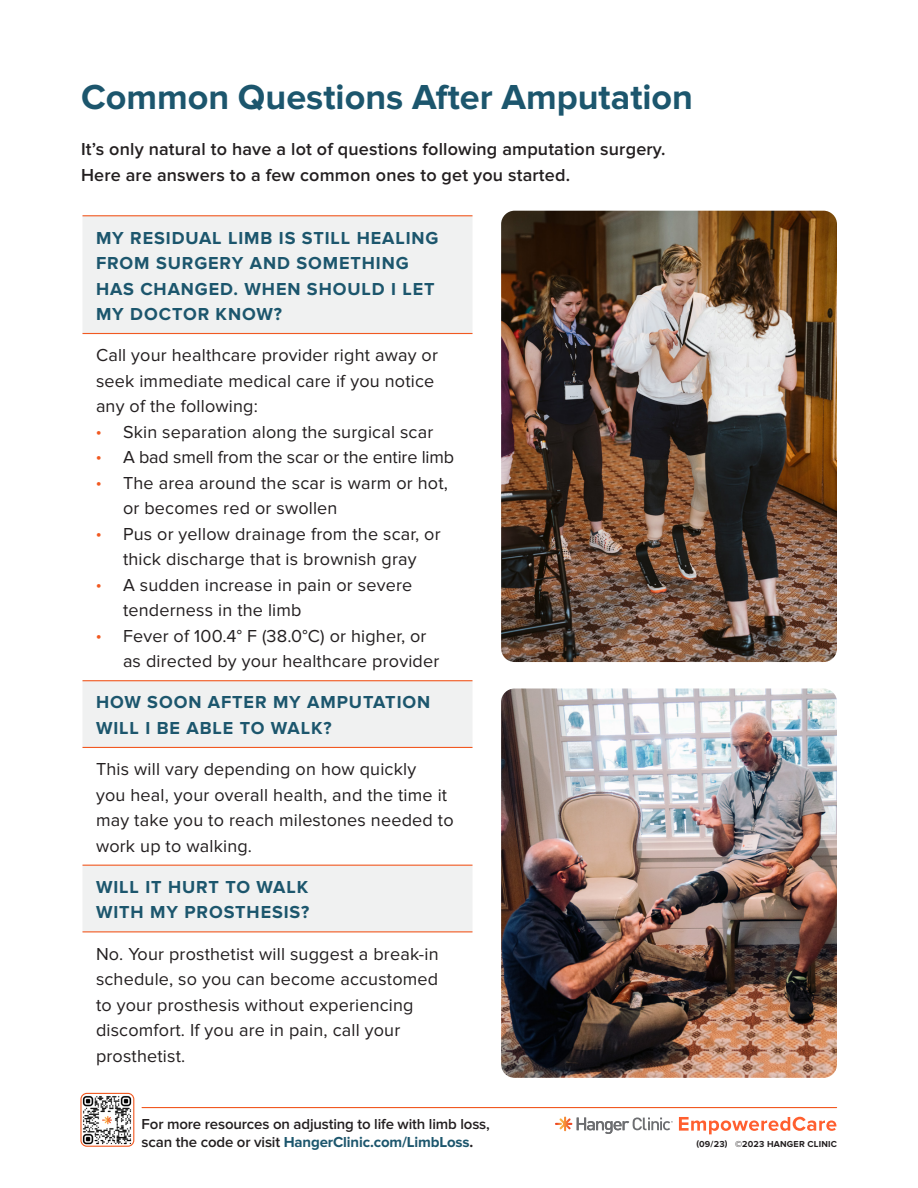
<style>
.page{position:relative;width:918px;height:1188px;background:#fff}
.page>*{position:absolute;margin:0;border:0;box-sizing:border-box;transform-origin:0 0}
.t1{font:700 36px "Proxima Nova";color:#1c566d}
.t2{font:18px/25.5px "Proxima Nova";letter-spacing:.01em;color:#231f20}
.t3{font:700 18px/25.5px "Proxima Nova";letter-spacing:.05em;color:#1c566d}
.t4{font:600 18px/25.5px "Proxima Nova";letter-spacing:.01em;color:#231f20}
.t5{font:18px "Proxima Nova";letter-spacing:-.01em;color:#231f20}
.t6{font:600 15px/18px "Proxima Nova";letter-spacing:-.01em;color:#231f20}
.t7{font:700 9px "Proxima Nova";letter-spacing:.02em;color:#231f20}
.s1{font-family:"Proxima Nova Extrabld";font-size:15px;color:#f15921}
.s2{font-weight:700;color:#1c566d}
.s3{font-weight:700}
</style>
<div class="page">
<hr style="left:142px;top:1107px;width:695px;height:1px;background:#f15921">
<img style="left:82px;top:1093px;width:52px;height:52px">
<div style="left:80px;top:1093px;width:54px;height:54px;border:1px solid #f15921;border-radius:6px"></div>
<svg style="left:555px;top:1117px;width:118px;height:17px"></svg>
<svg style="left:679px;top:1117px;width:157px;height:17px"></svg>
<svg style="left:82px;top:216px;width:390px;height:715px"></svg>
<hr style="left:82px;top:215px;width:390px;height:1px;background:#f15921">
<hr style="left:82px;top:333px;width:390px;height:1px;background:#f15921">
<hr style="left:82px;top:680px;width:390px;height:1px;background:#f15921">
<hr style="left:82px;top:747px;width:390px;height:1px;background:#f15921">
<hr style="left:82px;top:865px;width:390px;height:1px;background:#f15921">
<hr style="left:82px;top:931px;width:390px;height:1px;background:#f15921">
<img style="left:501px;top:211px;width:336px;height:451px">
<img style="left:501px;top:688px;width:336px;height:390px">
<p class="t1" style="left:81px;top:77px;width:614px">Common Questions After Amputation</p>
<p class="t4" style="left:81px;top:137px;width:586px">It’s only natural to have a lot of questions following amputation surgery.<br>Here are answers to a few common ones to get you started.</p>
<p class="t3" style="left:96px;top:225px;width:344px">MY RESIDUAL LIMB IS STILL HEALING<br>FROM SURGERY AND SOMETHING<br>HAS CHANGED. WHEN SHOULD I LET<br>MY DOCTOR KNOW?</p>
<p class="t2" style="left:96px;top:343px;width:344px">Call your healthcare provider right away or seek immediate medical care if you notice any of the following:</p>
<p class="t2" style="left:96px;top:419px;width:339px"><span class="s1">•</span> Skin separation along the surgical scar</p>
<p class="t5" style="left:96px;top:447px;width:360px"><span class="s1">•</span> A bad smell from the scar or the entire limb</p>
<p class="t2" style="left:123px;top:470px;width:327px;text-indent:-27px"><span class="s1">•</span> The area around the scar is warm or hot, or becomes red or swollen</p>
<p class="t2" style="left:96px;top:521px;width:346px;text-align:center"><span class="s1">•</span> Pus or yellow drainage from the scar, or thick discharge that is brownish gray</p>
<p class="t2" style="left:123px;top:572px;width:291px;text-indent:-27px"><span class="s1">•</span> A sudden increase in pain or severe tenderness in the limb</p>
<p class="t2" style="left:123px;top:623px;width:318px;text-indent:-27px"><span class="s1">•</span> Fever of 100.4° F (38.0°C) or higher, or as directed by your healthcare provider</p>
<p class="t3" style="left:96px;top:690px;width:336px">HOW SOON AFTER MY AMPUTATION<br>WILL I BE ABLE TO WALK?</p>
<p class="t2" style="left:96px;top:757px;width:359px">This will vary depending on how quickly<br>you heal, your overall health, and the time it may take you to reach milestones needed to work up to walking.</p>
<p class="t3" style="left:96px;top:875px;width:215px">WILL IT HURT TO WALK<br>WITH MY PROSTHESIS?</p>
<p class="t2" style="left:96px;top:941px;width:344px">No. Your prosthetist will suggest a break-in schedule, so you can become accustomed to your prosthesis without experiencing discomfort. If you are in pain, call your prosthetist.</p>
<p class="t6" style="left:142px;top:1115px;width:350px">For more resources on adjusting to life with limb loss, scan the code or visit <span class="s2">HangerClinic.com/LimbLoss</span><span class="s3">.</span></p>
<p class="t7" style="left:696px;top:1138px;width:142px">(09/23) ©2023 HANGER CLINIC</p>
</div>
